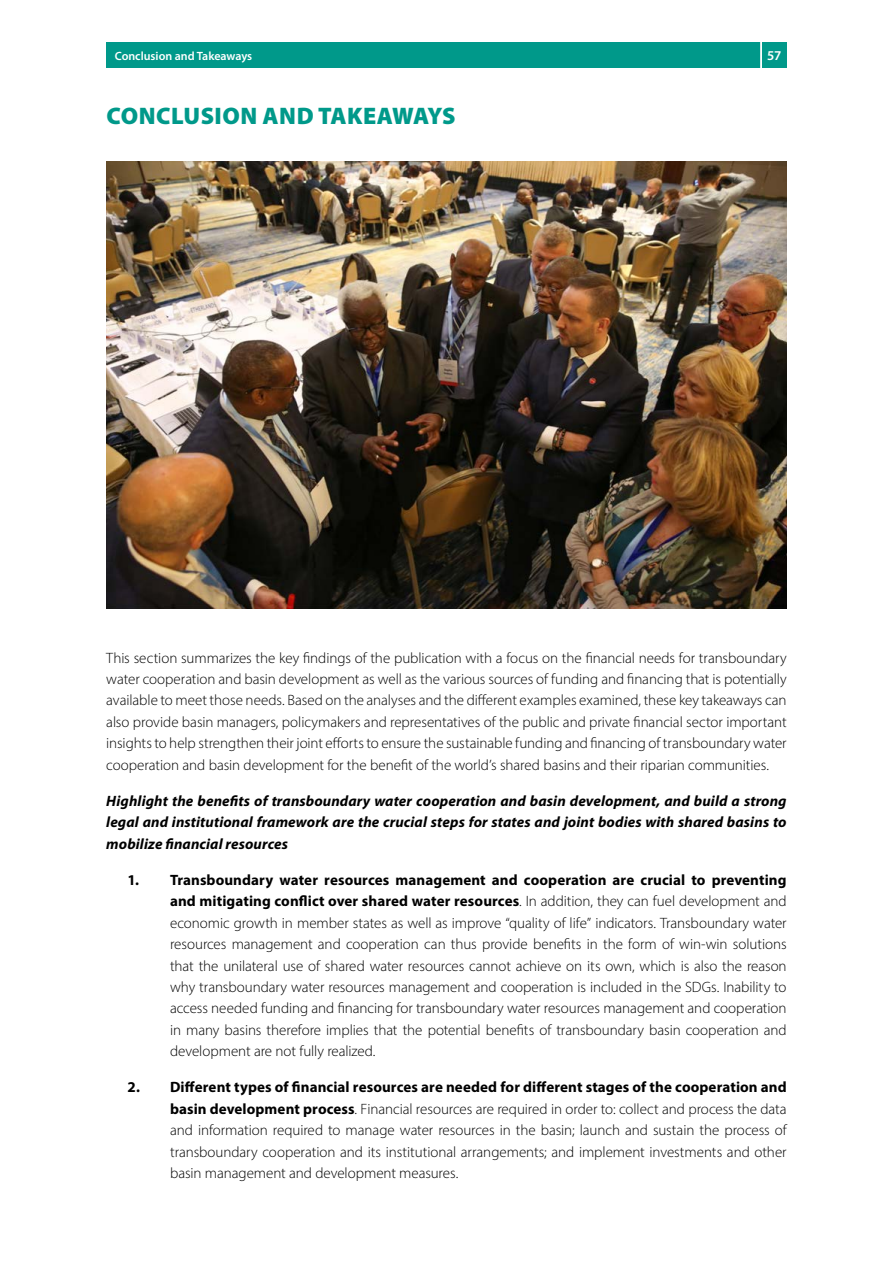
<style>
.page{position:relative;width:893px;height:1263px;background:#fff}
.page>*{position:absolute;margin:0;border:0;box-sizing:border-box;transform-origin:0 0}
.t1{font:900 24px "Myriad Pro";letter-spacing:.02em;color:#00998a}
.t2{font:300 15px/21.5px "Myriad Pro";letter-spacing:-.005em;color:#000;text-align:justify}
.t3{font:italic 700 15px/21.5px "Myriad Pro";letter-spacing:.005em;color:#000;text-align:justify}
.t4{font:600 13.5px "Myriad Pro";color:#fff}
.t5{font:600 12px "Myriad Pro";color:#fff}
.s1{font-weight:700}
</style>
<div class="page">
<div style="left:106px;top:43px;width:681px;height:25px;background:#00998a"></div>
<hr style="left:760px;top:36px;width:2px;height:50px;background:#fff">
<img style="left:106px;top:162px;width:681px;height:446px">
<p class="t5" style="left:115px;top:48px;width:139px">Conclusion and Takeaways</p>
<p class="t4" style="left:767px;top:47px;width:16px">57</p>
<h1 class="t1" style="left:107px;top:100px;width:350px">CONCLUSION AND TAKEAWAYS</h1>
<p class="t2" style="left:106px;top:647px;width:682px">This section summarizes the key findings of the publication with a focus on the financial needs for transboundary water cooperation and basin development as well as the various sources of funding and financing that is potentially available to meet those needs. Based on the analyses and the different examples examined, these key takeaways can also provide basin managers, policymakers and representatives of the public and private financial sector important insights to help strengthen their joint efforts to ensure the sustainable funding and financing of transboundary water cooperation and basin development for the benefit of the world’s shared basins and their riparian communities.</p>
<p class="t3" style="left:106px;top:790px;width:682px">Highlight the benefits of transboundary water cooperation and basin development, and build a strong legal and institutional framework are the crucial steps for states and joint bodies with shared basins to mobilize financial resources</p>
<p class="t2" style="left:170px;top:869px;width:618px;text-indent:-43px"><span class="s1">1. Transboundary water resources management and cooperation are crucial to preventing and mitigating conflict over shared water resources</span>. In addition, they can fuel development and economic growth in member states as well as improve “quality of life” indicators. Transboundary water resources management and cooperation can thus provide benefits in the form of win-win solutions that the unilateral use of shared water resources cannot achieve on its own, which is also the reason why transboundary water resources management and cooperation is included in the SDGs. Inability to access needed funding and financing for transboundary water resources management and cooperation in many basins therefore implies that the potential benefits of transboundary basin cooperation and development are not fully realized.</p>
<p class="t2" style="left:170px;top:1076px;width:618px;text-indent:-43px"><span class="s1">2. Different types of financial resources are needed for different stages of the cooperation and basin development process</span>. Financial resources are required in order to: collect and process the data and information required to manage water resources in the basin; launch and sustain the process of transboundary cooperation and its institutional arrangements; and implement investments and other basin management and development measures.</p>
</div>
